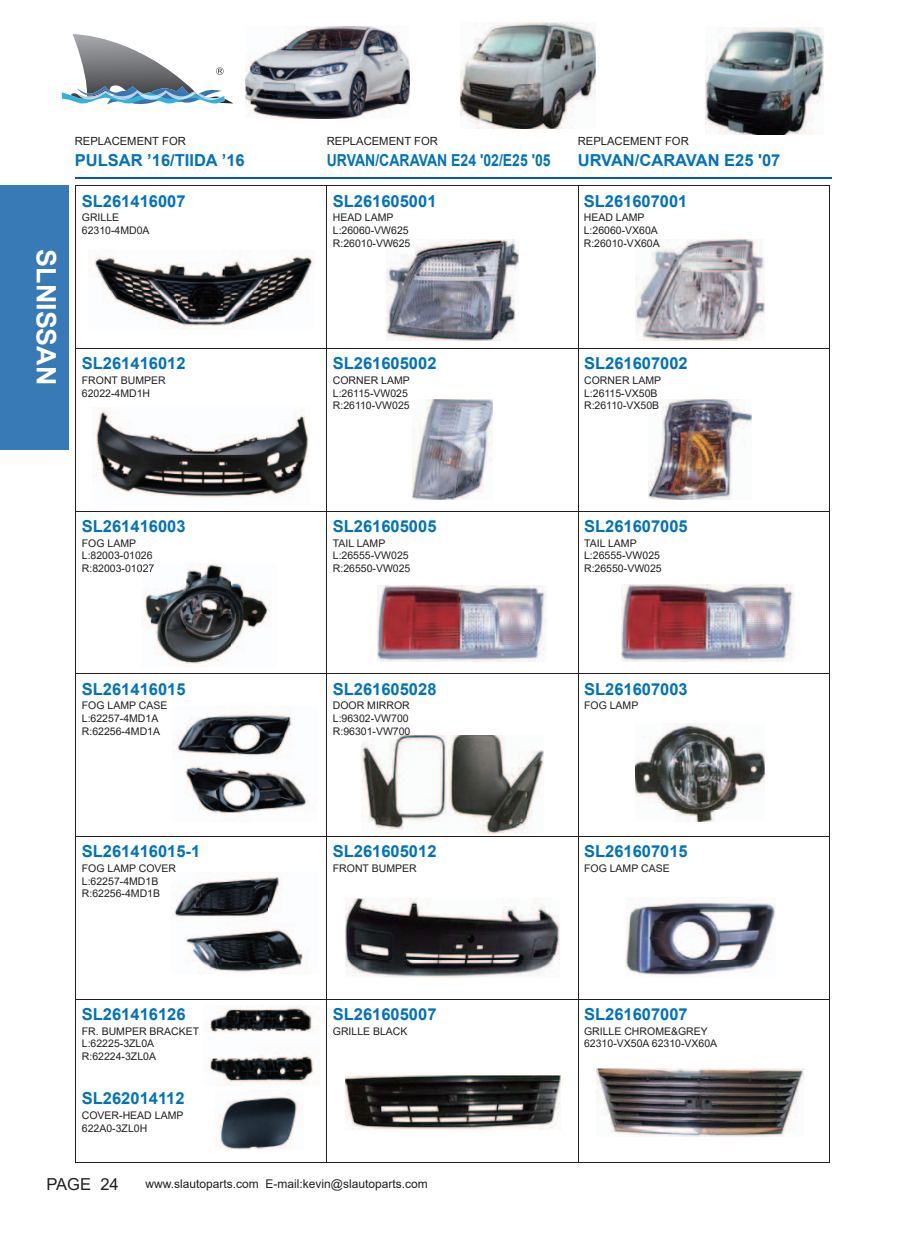
<style>
.page{position:relative;width:906px;height:1238px;background:#fff}
.page>*{position:absolute;margin:0;border:0;box-sizing:border-box;transform-origin:0 0}
.t1{font:700 26.85px "Arial";color:#fff}
.t2{font:700 16.5px "Arial";color:#0072bc}
.t3{font:700 16.5px "Arial";color:#0072bc;scale:.85 1}
.t4{font:16.5px "Arial";color:#231f20}
.t5{font:12px "Arial";color:#231f20}
.t6{font:11.25px "Arial";color:#231f20}
.t7{font:10.5px/12.6px "Arial";color:#231f20}
</style>
<div class="page">
<hr style="left:75px;top:185px;width:252px;height:1px;background:#231f20">
<hr style="left:327px;top:185px;width:251px;height:1px;background:#231f20">
<hr style="left:578px;top:185px;width:251px;height:1px;background:#231f20">
<hr style="left:76px;top:348px;width:251px;height:1px;background:#231f20">
<hr style="left:327px;top:348px;width:251px;height:1px;background:#231f20">
<hr style="left:578px;top:348px;width:251px;height:1px;background:#231f20">
<hr style="left:76px;top:511px;width:251px;height:1px;background:#231f20">
<hr style="left:327px;top:511px;width:251px;height:1px;background:#231f20">
<hr style="left:578px;top:511px;width:251px;height:1px;background:#231f20">
<hr style="left:76px;top:673px;width:251px;height:1px;background:#231f20">
<hr style="left:327px;top:673px;width:251px;height:1px;background:#231f20">
<hr style="left:578px;top:673px;width:251px;height:1px;background:#231f20">
<hr style="left:76px;top:836px;width:251px;height:1px;background:#231f20">
<hr style="left:327px;top:836px;width:251px;height:1px;background:#231f20">
<hr style="left:578px;top:836px;width:251px;height:1px;background:#231f20">
<hr style="left:76px;top:999px;width:251px;height:1px;background:#231f20">
<hr style="left:327px;top:999px;width:251px;height:1px;background:#231f20">
<hr style="left:578px;top:999px;width:251px;height:1px;background:#231f20">
<hr style="left:75px;top:1162px;width:252px;height:1px;background:#231f20">
<hr style="left:327px;top:1162px;width:251px;height:1px;background:#231f20">
<hr style="left:578px;top:1162px;width:251px;height:1px;background:#231f20">
<hr style="left:75px;top:185px;width:1px;height:163px;background:#231f20">
<hr style="left:327px;top:185px;width:1px;height:163px;background:#231f20">
<hr style="left:578px;top:185px;width:1px;height:163px;background:#231f20">
<hr style="left:829px;top:185px;width:1px;height:163px;background:#231f20">
<hr style="left:75px;top:348px;width:1px;height:163px;background:#231f20">
<hr style="left:327px;top:348px;width:1px;height:163px;background:#231f20">
<hr style="left:578px;top:348px;width:1px;height:163px;background:#231f20">
<hr style="left:829px;top:348px;width:1px;height:163px;background:#231f20">
<hr style="left:75px;top:511px;width:1px;height:163px;background:#231f20">
<hr style="left:327px;top:511px;width:1px;height:162px;background:#231f20">
<hr style="left:578px;top:511px;width:1px;height:162px;background:#231f20">
<hr style="left:829px;top:511px;width:1px;height:163px;background:#231f20">
<hr style="left:75px;top:674px;width:1px;height:162px;background:#231f20">
<hr style="left:327px;top:674px;width:1px;height:162px;background:#231f20">
<hr style="left:578px;top:674px;width:1px;height:162px;background:#231f20">
<hr style="left:829px;top:674px;width:1px;height:162px;background:#231f20">
<hr style="left:75px;top:836px;width:1px;height:163px;background:#231f20">
<hr style="left:327px;top:837px;width:1px;height:162px;background:#231f20">
<hr style="left:578px;top:837px;width:1px;height:162px;background:#231f20">
<hr style="left:829px;top:836px;width:1px;height:163px;background:#231f20">
<hr style="left:75px;top:999px;width:1px;height:163px;background:#231f20">
<hr style="left:327px;top:999px;width:1px;height:163px;background:#231f20">
<hr style="left:578px;top:999px;width:1px;height:163px;background:#231f20">
<hr style="left:829px;top:999px;width:1px;height:163px;background:#231f20">
<hr style="left:75px;top:177px;width:756px;height:1px;background:#015aaa">
<img style="left:460px;top:23px;width:135px;height:61px">
<img style="left:460px;top:84px;width:135px;height:44px">
<img style="left:705px;top:28px;width:118px;height:106px">
<img style="left:387px;top:240px;width:131px;height:100px">
<img style="left:636px;top:240px;width:128px;height:100px">
<img style="left:413px;top:399px;width:79px;height:100px">
<img style="left:649px;top:399px;width:102px;height:100px">
<img style="left:377px;top:585px;width:170px;height:76px">
<img style="left:621px;top:584px;width:173px;height:77px">
<img style="left:361px;top:736px;width:183px;height:98px">
<img style="left:636px;top:723px;width:128px;height:98px">
<img style="left:345px;top:898px;width:215px;height:79px">
<img style="left:625px;top:897px;width:150px;height:79px">
<img style="left:345px;top:1075px;width:215px;height:54px">
<img style="left:596px;top:1068px;width:207px;height:68px">
<img style="left:172px;top:876px;width:135px;height:97px">
<img style="left:172px;top:714px;width:137px;height:100px">
<img style="left:90px;top:255px;width:224px;height:75px">
<img style="left:96px;top:409px;width:213px;height:89px">
<img style="left:143px;top:563px;width:128px;height:101px">
<svg style="left:142px;top:564px;width:12px;height:8px"></svg>
<img style="left:209px;top:1005px;width:109px;height:79px">
<img style="left:220px;top:1093px;width:79px;height:56px">
<img style="left:245px;top:26px;width:165px;height:93px">
<svg style="left:62px;top:34px;width:171px;height:71px"></svg>
<div style="left:0;top:185px;width:68px;height:264px;background:#377ab5"></div>
<h1 class="t1" style="left:61px;top:249px;width:137px;rotate:90deg">SLNISSAN</h1>
<p class="t6" style="left:75px;top:134px;width:113px">REPLACEMENT FOR</p>
<h2 class="t2" style="left:75px;top:151px;width:171px">PULSAR ’16/TIIDA ’16</h2>
<h2 class="t2" style="left:82px;top:192px;width:105px">SL261416007</h2>
<p class="t7" style="left:82px;top:211px;width:69px">GRILLE<br>62310-4MD0A</p>
<h2 class="t2" style="left:82px;top:354px;width:105px">SL261416012</h2>
<p class="t7" style="left:82px;top:374px;width:85px">FRONT BUMPER<br>62022-4MD1H</p>
<p class="t6" style="left:327px;top:134px;width:113px">REPLACEMENT FOR</p>
<h2 class="t3" style="left:327px;top:151px;width:265px">URVAN/CARAVAN E24 '02/E25 '05</h2>
<h2 class="t2" style="left:333px;top:192px;width:105px">SL261605001</h2>
<p class="t7" style="left:333px;top:211px;width:79px">HEAD LAMP<br>L:26060-VW625<br>R:26010-VW625</p>
<p class="t6" style="left:578px;top:134px;width:113px">REPLACEMENT FOR</p>
<h2 class="t2" style="left:578px;top:151px;width:204px">URVAN/CARAVAN E25 '07</h2>
<h2 class="t2" style="left:584px;top:192px;width:105px">SL261607001</h2>
<p class="t7" style="left:584px;top:211px;width:77px">HEAD LAMP<br>L:26060-VX60A<br>R:26010-VX60A</p>
<h2 class="t2" style="left:333px;top:354px;width:105px">SL261605002</h2>
<p class="t7" style="left:333px;top:374px;width:79px">CORNER LAMP<br>L:26115-VW025<br>R:26110-VW025</p>
<h2 class="t2" style="left:584px;top:354px;width:105px">SL261607002</h2>
<p class="t7" style="left:584px;top:374px;width:79px">CORNER LAMP<br>L:26115-VX50B<br>R:26110-VX50B</p>
<h2 class="t2" style="left:82px;top:517px;width:105px">SL261416003</h2>
<p class="t7" style="left:82px;top:536px;width:74px">FOG LAMP<br>L:82003-01026<br>R:82003-01027</p>
<h2 class="t2" style="left:82px;top:679px;width:105px">SL261416015</h2>
<p class="t7" style="left:82px;top:699px;width:87px">FOG LAMP CASE<br>L:62257-4MD1A<br>R:62256-4MD1A</p>
<h2 class="t2" style="left:82px;top:842px;width:120px">SL261416015-1</h2>
<p class="t7" style="left:82px;top:862px;width:96px">FOG LAMP COVER<br>L:62257-4MD1B<br>R:62256-4MD1B</p>
<h2 class="t2" style="left:82px;top:1005px;width:105px">SL261416126</h2>
<p class="t7" style="left:82px;top:1024px;width:119px">FR. BUMPER BRACKET<br>L:62225-3ZL0A<br>R:62224-3ZL0A</p>
<h2 class="t2" style="left:82px;top:1089px;width:104px">SL262014112</h2>
<p class="t7" style="left:82px;top:1108px;width:103px">COVER-HEAD LAMP<br>622A0-3ZL0H</p>
<h2 class="t2" style="left:333px;top:517px;width:105px">SL261605005</h2>
<p class="t7" style="left:333px;top:536px;width:79px">TAIL LAMP<br>L:26555-VW025<br>R:26550-VW025</p>
<h2 class="t2" style="left:333px;top:679px;width:105px">SL261605028</h2>
<p class="t7" style="left:333px;top:699px;width:79px">DOOR MIRROR<br>L:96302-VW700<br>R:96301-VW700</p>
<h2 class="t2" style="left:333px;top:842px;width:105px">SL261605012</h2>
<p class="t7" style="left:333px;top:862px;width:85px">FRONT BUMPER</p>
<h2 class="t2" style="left:333px;top:1005px;width:105px">SL261605007</h2>
<p class="t7" style="left:333px;top:1024px;width:76px">GRILLE BLACK</p>
<h2 class="t4" style="left:46px;top:1174px;width:74px">PAGE 24</h2>
<p class="t5" style="left:145px;top:1177px;width:284px">www.slautoparts.com E-mail:kevin@slautoparts.com</p>
<h2 class="t2" style="left:584px;top:517px;width:105px">SL261607005</h2>
<p class="t7" style="left:584px;top:536px;width:79px">TAIL LAMP<br>L:26555-VW025<br>R:26550-VW025</p>
<h2 class="t2" style="left:584px;top:679px;width:105px">SL261607003</h2>
<p class="t7" style="left:584px;top:699px;width:56px">FOG LAMP</p>
<h2 class="t2" style="left:584px;top:842px;width:105px">SL261607015</h2>
<p class="t7" style="left:584px;top:862px;width:87px">FOG LAMP CASE</p>
<h2 class="t2" style="left:584px;top:1005px;width:105px">SL261607007</h2>
<p class="t7" style="left:584px;top:1024px;width:135px">GRILLE CHROME&amp;GREY<br>62310-VX50A 62310-VX60A</p>
</div>
